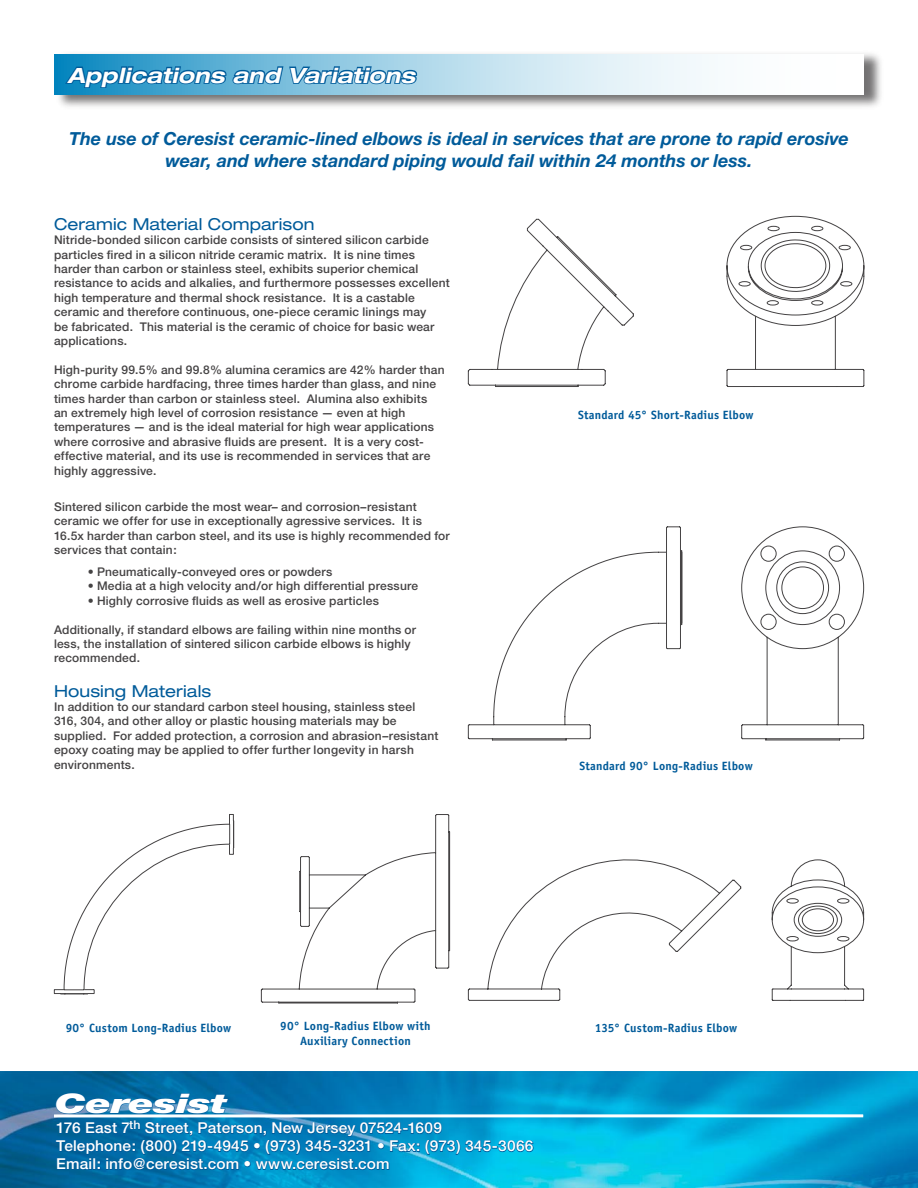
<style>
.page{position:relative;width:918px;height:1188px;background:#fff}
.page>*{position:absolute;margin:0;border:0;box-sizing:border-box;transform-origin:0 0}
.t1{font:italic 900 27px "Helvetica Neue";letter-spacing:-.025em;color:#fff;scale:1.55 1}
.t2{font:italic 700 expanded 21px "Helvetica Neue";letter-spacing:.005em;color:#fff}
.t3{font:italic 700 18px/21.6px "Helvetica Neue";color:#005b9a;text-align:center}
.Normal__Web{font:expanded 16.5px "Helvetica Neue";letter-spacing:.005em;color:#005b9a}
.t4{font:500 15px "Helvetica Neue";letter-spacing:.01em;color:#fff}
.Normal__Web-2{font:500 12px/14.4px "Helvetica Neue";letter-spacing:.015em;color:#454344}
.t5{font:700 12px/14.4px "Officina Sans";letter-spacing:.015em;color:#005b9a;text-align:center}
</style>
<div class="page">
<img style="left:0;top:1072px;width:918px;height:116px">
<svg style="left:54px;top:1114px;width:809px;height:4px"></svg>
<svg style="left:56px;top:1120px;width:477px;height:51px;background:#027fb8"></svg>
<svg style="left:55px;top:1093px;width:174px;height:21px;background:#1a74a9"></svg>
<div style="left:55px;top:50px;width:829px;height:60px;background:#454344;opacity:.75"></div>
<svg style="left:54px;top:54px;width:810px;height:41px"></svg>
<svg style="left:63px;top:60px;width:356px;height:34px;background:#4498c4"></svg>
<svg style="left:260px;top:814px;width:190px;height:190px"></svg>
<svg style="left:54px;top:814px;width:181px;height:181px"></svg>
<svg style="left:467px;top:216px;width:398px;height:171px"></svg>
<svg style="left:467px;top:526px;width:398px;height:215px"></svg>
<svg style="left:467px;top:859px;width:398px;height:142px"></svg>
<p class="t2" style="left:68px;top:62px;width:349px">Applications and Variations</p>
<p class="t3" style="left:69px;top:128px;width:781px">The use of Ceresist ceramic-lined elbows is ideal in services that are prone to rapid erosive wear, and where standard piping would fail within 24 months or less.</p>
<p class="Normal__Web" style="left:54px;top:214px;width:262px">Ceramic Material Comparison</p>
<p class="Normal__Web-2" style="left:54px;top:233px;width:397px">Nitride-bonded silicon carbide consists of sintered silicon carbide particles fired in a silicon nitride ceramic matrix. It is nine times harder than carbon or stainless steel, exhibits superior chemical resistance to acids and alkalies, and furthermore possesses excellent high temperature and thermal shock resistance. It is a castable ceramic and therefore continuous, one-piece ceramic linings may<br>be fabricated. This material is the ceramic of choice for basic wear applications.</p>
<p class="Normal__Web-2" style="left:54px;top:362px;width:392px">High-purity 99.5% and 99.8% alumina ceramics are 42% harder than chrome carbide hardfacing, three times harder than glass, and nine times harder than carbon or stainless steel. Alumina also exhibits<br>an extremely high level of corrosion resistance — even at high temperatures — and is the ideal material for high wear applications where corrosive and abrasive fluids are present. It is a very cost&shy;effective material, and its use is recommended in services that are highly aggressive.</p>
<p class="Normal__Web-2" style="left:54px;top:499px;width:397px">Sintered silicon carbide the most wear– and corrosion–resistant ceramic we offer for use in exceptionally agressive services. It is 16.5x harder than carbon steel, and its use is highly recommended for services that contain:</p>
<p class="Normal__Web-2" style="left:88px;top:564px;width:246px">• Pneumatically-conveyed ores or powders</p>
<p class="Normal__Web-2" style="left:88px;top:579px;width:332px">• Media at a high velocity and/or high differential pressure</p>
<p class="Normal__Web-2" style="left:88px;top:593px;width:293px">• Highly corrosive fluids as well as erosive particles</p>
<p class="Normal__Web-2" style="left:54px;top:622px;width:364px">Additionally, if standard elbows are failing within nine months or less, the installation of sintered silicon carbide elbows is highly recommended.</p>
<p class="Normal__Web" style="left:54px;top:681px;width:159px">Housing Materials</p>
<p class="Normal__Web-2" style="left:54px;top:699px;width:386px">In addition to our standard carbon steel housing, stainless steel 316, 304, and other alloy or plastic housing materials may be supplied. For added protection, a corrosion and abrasion–resistant epoxy coating may be applied to offer further longevity in harsh environments.</p>
<p class="t5" style="left:578px;top:408px;width:177px">Standard 45° Short-Radius Elbow</p>
<p class="t5" style="left:580px;top:758px;width:175px">Standard 90° Long-Radius Elbow</p>
<p class="t5" style="left:66px;top:1021px;width:167px">90° Custom Long-Radius Elbow</p>
<p class="t1" style="left:55px;top:1087px;width:113px">Ceresist</p>
<p class="t5" style="left:280px;top:1019px;width:152px">90° Long-Radius Elbow with<br>Auxiliary Connection</p>
<p class="t4" style="left:56px;top:1119px;width:387px">176 East 7<sup>th</sup> Street, Paterson, New Jersey 07524-1609</p>
<p class="t4" style="left:56px;top:1137px;width:479px">Telephone: (800) 219-4945 • (973) 345-3231 • Fax: (973) 345-3066</p>
<p class="t4" style="left:56px;top:1155px;width:335px">Email: info@ceresist.com • www.ceresist.com</p>
<p class="t5" style="left:595px;top:1021px;width:144px">135° Custom-Radius Elbow</p>
</div>
